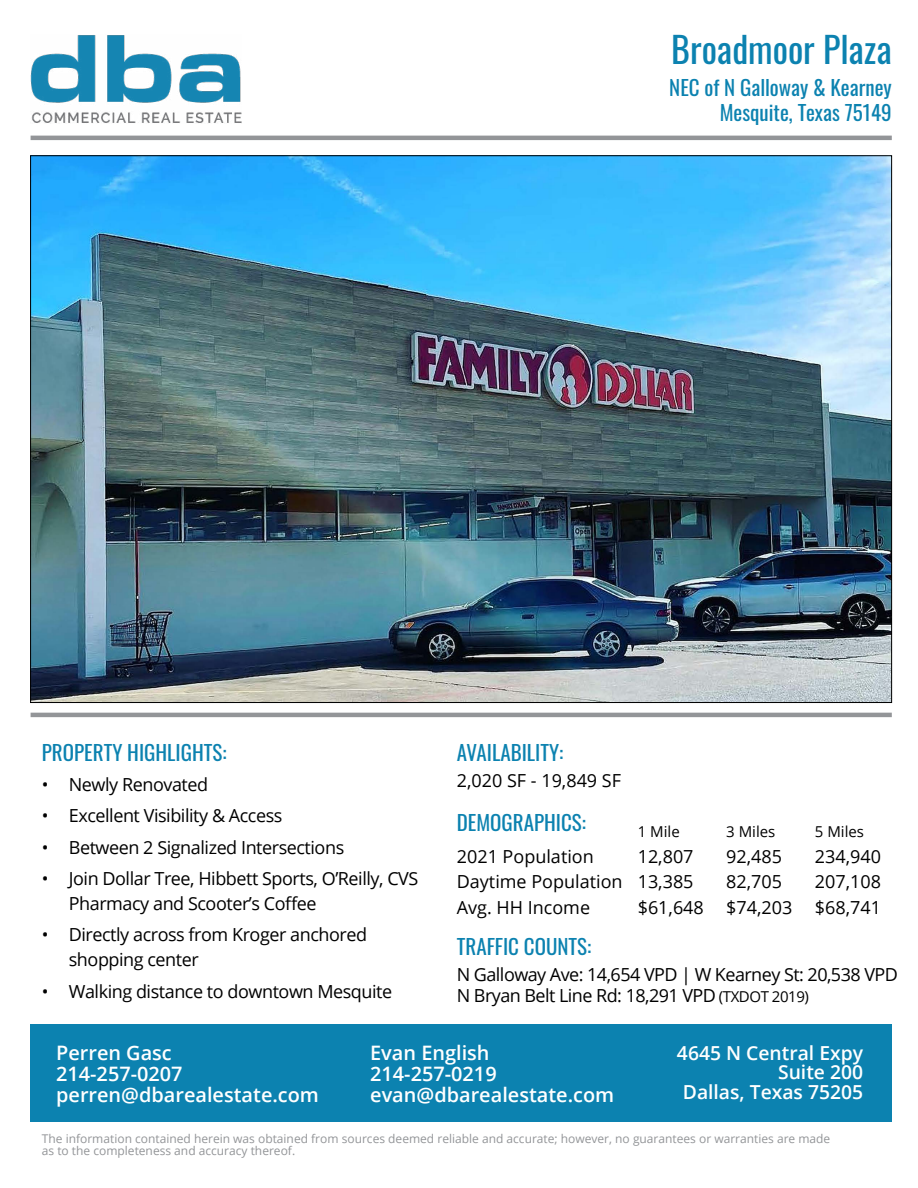
<style>
.page{position:relative;width:918px;height:1188px;background:#fff}
.page>*{position:absolute;margin:0;border:0;box-sizing:border-box;transform-origin:0 0}
.t1{font:36px "Oswald";color:#0c82b0}
.t2{font:21px/25.2px "Oswald";color:#0c82b0;text-align:right}
.t3{font:600 19.95px/20.7px "Open Sans";color:#fff}
.t4{font:600 19.35px/19.5px "Open Sans";color:#fff;text-align:right}
.t5{font:18px/24.8px "Open Sans";letter-spacing:-.025em;color:#000}
.t6{font:18px "Open Sans";color:#000}
.t7{font:15px "Open Sans";color:#000}
.t8{font:12px/12px "Open Sans";color:#939598}
.s1{font-size:15px}
</style>
<div class="page">
<img style="left:31px;top:35px;width:210px;height:88px">
<hr style="left:31px;top:136px;width:861px;height:4px;background:#939598">
<hr style="left:31px;top:713px;width:861px;height:4px;background:#939598">
<div style="left:31px;top:1025px;width:861px;height:97px;background:#0c82b0"></div>
<img style="left:32px;top:158px;width:858px;height:543px">
<h1 class="t1" style="left:671px;top:18px;width:222px">Broadmoor Plaza</h1>
<p class="t2" style="left:669px;top:73px;width:224px">NEC of N Galloway &amp; Kearney<br>Mesquite, Texas 75149</p>
<p class="t2" style="left:42px;top:738px;width:186px">PROPERTY HIGHLIGHTS:</p>
<p class="t5" style="left:42px;top:771px;width:168px">• Newly Renovated</p>
<p class="t5" style="left:42px;top:803px;width:242px">• Excellent Visibility &amp; Access</p>
<p class="t5" style="left:42px;top:834px;width:304px">• Between 2 Signalized Intersections</p>
<p class="t5" style="left:69px;top:866px;width:351px;text-indent:-27px">• Join Dollar Tree, Hibbett Sports, O’Reilly, CVS<br>Pharmacy and Scooter’s Coffee</p>
<p class="t5" style="left:69px;top:922px;width:300px;text-indent:-27px">• Directly across from Kroger anchored shopping center</p>
<p class="t5" style="left:42px;top:978px;width:352px">• Walking distance to downtown Mesquite</p>
<p class="t2" style="left:457px;top:738px;width:108px">AVAILABILITY:</p>
<p class="t6" style="left:457px;top:769px;width:166px">2,020 SF - 19,849 SF</p>
<p class="t2" style="left:457px;top:808px;width:131px">DEMOGRAPHICS:</p>
<p class="t7" style="left:638px;top:821px;width:44px">1 Mile</p>
<p class="t7" style="left:726px;top:821px;width:51px">3 Miles</p>
<p class="t7" style="left:815px;top:821px;width:51px">5 Miles</p>
<p class="t6" style="left:457px;top:844px;width:139px">2021 Population</p>
<p class="t5" style="left:638px;top:843px;width:57px">12,807</p>
<p class="t5" style="left:726px;top:843px;width:57px">92,485</p>
<p class="t5" style="left:815px;top:843px;width:68px">234,940</p>
<p class="t6" style="left:457px;top:870px;width:238px">Daytime Population 13,385</p>
<p class="t5" style="left:726px;top:869px;width:57px">82,705</p>
<p class="t5" style="left:815px;top:869px;width:68px">207,108</p>
<p class="t6" style="left:457px;top:895px;width:135px">Avg. HH Income</p>
<p class="t6" style="left:638px;top:895px;width:245px">$61,648 $74,203 $68,741</p>
<p class="t2" style="left:457px;top:932px;width:136px">TRAFFIC COUNTS:</p>
<p class="t5" style="left:457px;top:963px;width:443px;line-height:21.6px">N Galloway Ave: 14,654 VPD | W Kearney St: 20,538 VPD<br>N Bryan Belt Line Rd: 18,291 VPD <span class="s1">(TXDOT 2019)</span></p>
<p class="t3" style="left:56px;top:1042px;width:264px">Perren Gasc<br>214-257-0207 perren@dbarealestate.com</p>
<p class="t4" style="left:677px;top:1043px;width:188px">4645 N Central Expy<br>Suite 200<br>Dallas, Texas 75205</p>
<p class="t3" style="left:370px;top:1042px;width:246px">Evan English<br>214-257-0219 evan@dbarealestate.com</p>
<p class="t8" style="left:42px;top:1133px;width:790px">The information contained herein was obtained from sources deemed reliable and accurate; however, no guarantees or warranties are made as to the completeness and accuracy thereof.</p>
</div>
